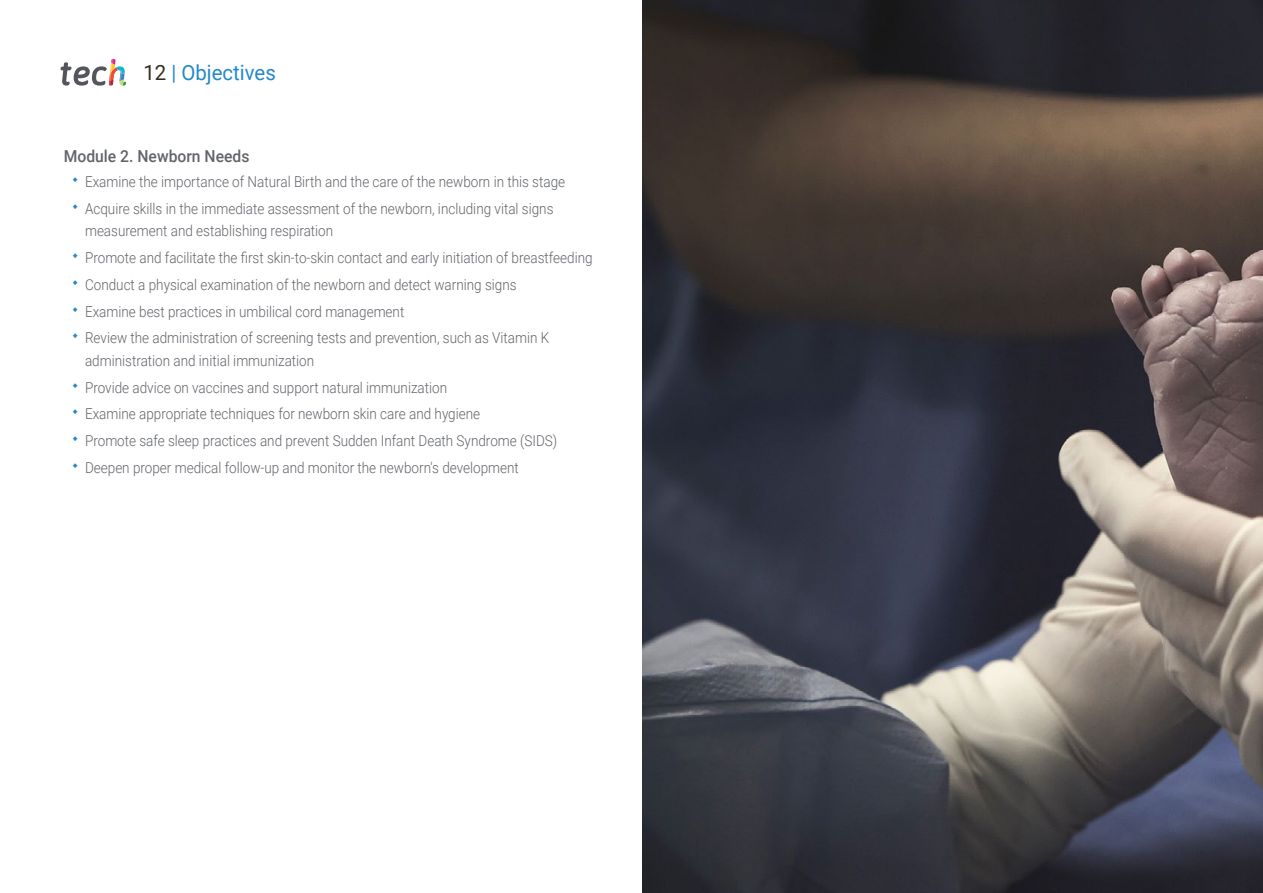
<style>
.page{position:relative;width:1263px;height:893px;background:#fff}
.page>*{position:absolute;margin:0;border:0;box-sizing:border-box;transform-origin:0 0}
.t1{font:21px "Roboto";color:#2488c9}
.t2{font:500 16.5px "Roboto";color:#61646a;scale:.95 1}
.t3{font:300 15px/26.7px "Roboto";color:#61646a;scale:.9 1}
.s1{color:#312e20}
</style>
<div class="page">
<svg style="left:61px;top:59px;width:65px;height:27px"></svg>
<img style="left:642px;top:0;width:621px;height:893px">
<h1 class="t1" style="left:144px;top:57px;width:134px"><span class="s1">12</span> | Objectives</h1>
<p class="t2" style="left:64px;top:145px;width:197px">Module 2. Newborn Needs</p>
<p class="t3" style="left:85px;top:168px;width:535px">Examine the importance of Natural Birth and the care of the newborn in this stage<br>Acquire skills in the immediate assessment of the newborn, including vital signs</p>
<p class="t3" style="left:85px;top:217px;width:565px">measurement and establishing respiration<br>Promote and facilitate the first skin-to-skin contact and early initiation of breastfeeding Conduct a physical examination of the newborn and detect warning signs<br>Examine best practices in umbilical cord management<br>Review the administration of screening tests and prevention, such as Vitamin K</p>
<p class="t3" style="left:85px;top:347px;width:526px">administration and initial immunization<br>Provide advice on vaccines and support natural immunization<br>Examine appropriate techniques for newborn skin care and hygiene<br>Promote safe sleep practices and prevent Sudden Infant Death Syndrome (SIDS)<br>Deepen proper medical follow-up and monitor the newborn's development</p>
</div>
